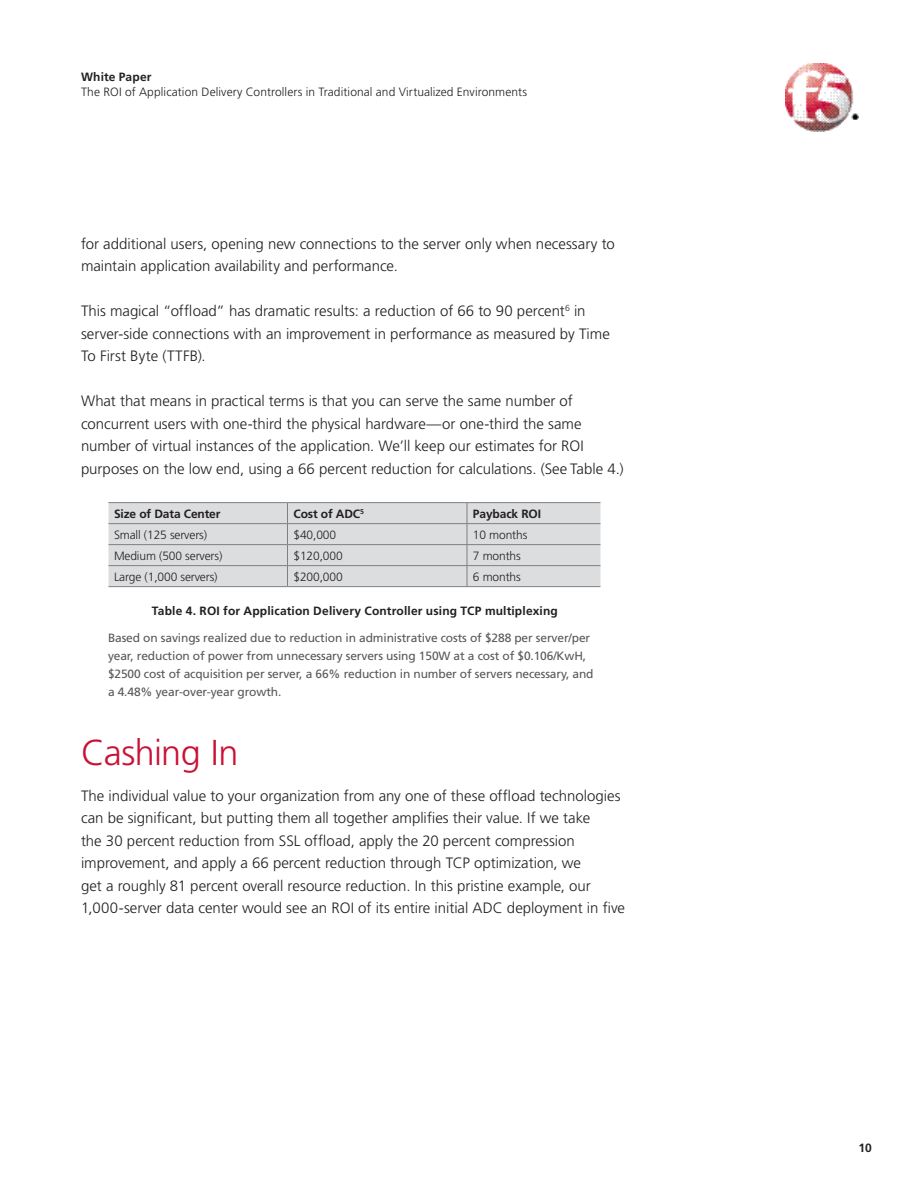
<style>
.page{position:relative;width:918px;height:1188px;background:#fff}
.page>*{position:absolute;margin:0;border:0;box-sizing:border-box;transform-origin:0 0}
.WP-Section_Header{font:300 36px "Frutiger LT Std";letter-spacing:-.015em;color:#c91035}
.WP-Copy{font:300 15px/22.5px "Frutiger LT Std";color:#231f20}
.WP_FB_copy{font:12px/18px "Frutiger LT Std";letter-spacing:-.01em;color:#57585a}
.t1{font:300 12px "Frutiger LT Std";letter-spacing:-.01em;color:#231f20}
.WP-Image_Description{font:700 12px "Frutiger LT Std";letter-spacing:.01em;color:#231f20}
.WP-Image_Description-2{font:700 12px "Frutiger LT Std";letter-spacing:-.01em;color:#231f20}
</style>
<div class="page">
<svg style="left:108px;top:502px;width:492px;height:85px"></svg>
<img style="left:785px;top:64px;width:74px;height:67px">
<p class="WP-Image_Description" style="left:81px;top:70px;width:72px">White Paper</p>
<p class="t1" style="left:81px;top:85px;width:448px">The ROI of Application Delivery Controllers in Traditional and Virtualized Environments</p>
<p class="WP-Copy" style="left:81px;top:233px;width:535px">for additional users, opening new connections to the server only when necessary to maintain application availability and performance.</p>
<p class="WP-Copy" style="left:81px;top:300px;width:530px">This magical “offload” has dramatic results: a reduction of 66 to 90 percent<sup>6</sup> in server-side connections with an improvement in performance as measured by Time<br>To First Byte (TTFB).</p>
<p class="WP-Copy" style="left:81px;top:390px;width:544px">What that means in practical terms is that you can serve the same number of concurrent users with one-third the physical hardware—or one-third the same number of virtual instances of the application. We’ll keep our estimates for ROI purposes on the low end, using a 66 percent reduction for calculations. (See Table 4.)</p>
<p class="WP-Image_Description-2" style="left:114px;top:506px;width:108px">Size of Data Center</p>
<p class="WP-Image_Description-2" style="left:293px;top:506px;width:72px">Cost of ADC<sup>5</sup></p>
<p class="WP-Image_Description-2" style="left:473px;top:506px;width:70px">Payback ROI</p>
<p class="t1" style="left:114px;top:528px;width:95px">Small (125 servers)</p>
<p class="t1" style="left:293px;top:528px;width:44px">$40,000</p>
<p class="t1" style="left:473px;top:528px;width:56px">10 months</p>
<p class="t1" style="left:114px;top:549px;width:110px">Medium (500 servers)</p>
<p class="t1" style="left:293px;top:549px;width:51px">$120,000</p>
<p class="t1" style="left:473px;top:549px;width:49px">7 months</p>
<p class="t1" style="left:114px;top:570px;width:105px">Large (1,000 servers)</p>
<p class="t1" style="left:293px;top:570px;width:51px">$200,000</p>
<p class="t1" style="left:473px;top:570px;width:49px">6 months</p>
<p class="WP-Image_Description" style="left:152px;top:604px;width:408px">Table 4. ROI for Application Delivery Controller using TCP multiplexing</p>
<p class="WP_FB_copy" style="left:108px;top:629px;width:487px">Based on savings realized due to reduction in administrative costs of $288 per server/per year, reduction of power from unnecessary servers using 150W at a cost of $0.106/KwH, $2500 cost of acquisition per server, a 66% reduction in number of servers necessary, and a 4.48% year-over-year growth.</p>
<p class="WP-Section_Header" style="left:81px;top:732px;width:159px">Cashing In</p>
<p class="WP-Copy" style="left:81px;top:785px;width:546px">The individual value to your organization from any one of these offload technologies can be significant, but putting them all together amplifies their value. If we take<br>the 30 percent reduction from SSL offload, apply the 20 percent compression improvement, and apply a 66 percent reduction through TCP optimization, we<br>get a roughly 81 percent overall resource reduction. In this pristine example, our 1,000-server data center would see an ROI of its entire initial ADC deployment in five</p>
<p class="WP-Image_Description" style="left:858px;top:1141px;width:15px">10</p>
</div>
